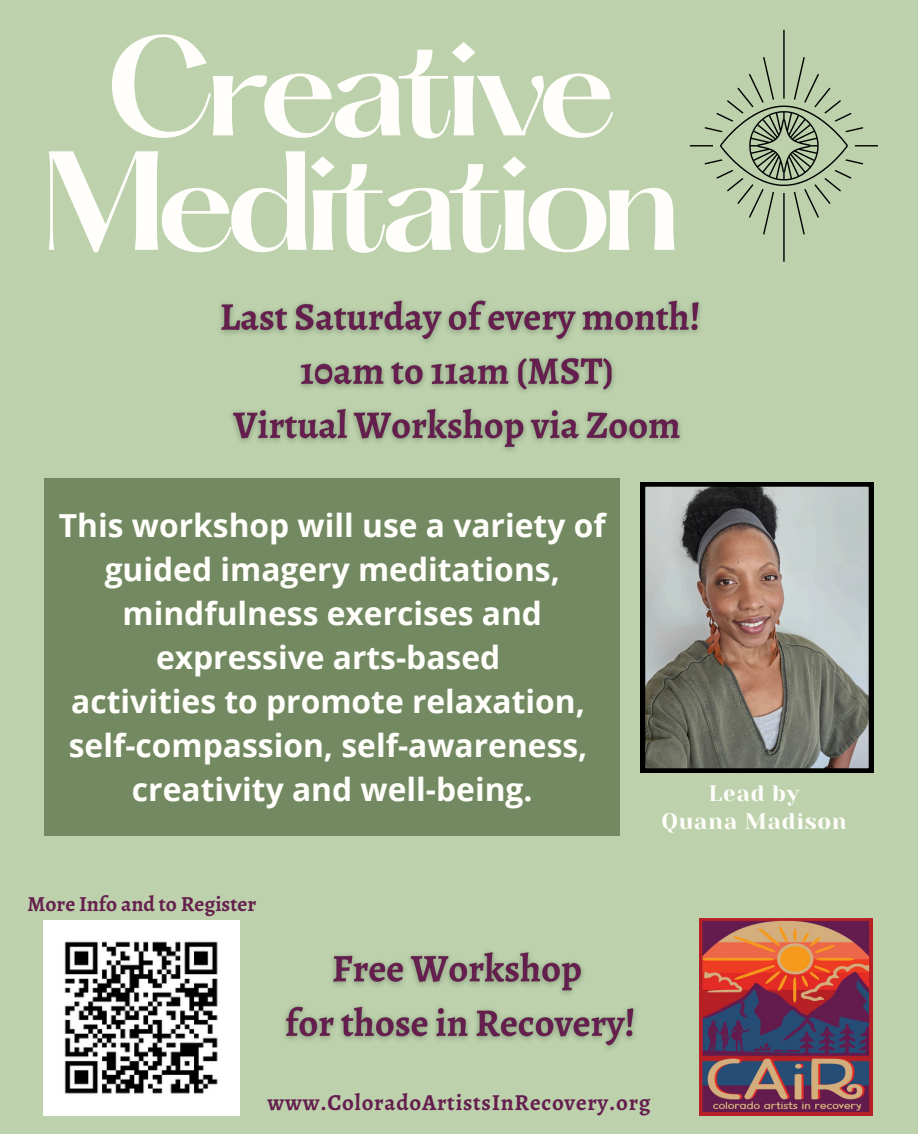
<style>
.page{position:relative;width:918px;height:1134px;background:#bcd1ac}
.page>*{position:absolute;margin:0;border:0;box-sizing:border-box;transform-origin:0 0}
.t1{font:600 123.15px/114.4px "Hatton";letter-spacing:-.085em;color:#fffefa;text-align:center}
.t2{font:700 31.8px/44.1px "Open Sans";color:#fffefa;text-align:center}
.t3{font:700 22.95px "Alegreya";letter-spacing:.035em;color:#651e4d}
.t4{font:22.35px "Yeseva One";letter-spacing:.03em;color:#fffefa}
.t5{font:700 21.45px "Alegreya";color:#66204d}
</style>
<div class="page">
<svg style="left:690px;top:30px;width:188px;height:231px"></svg>
<svg style="left:641px;top:482px;width:232px;height:290px;background:#8c8780"></svg>
<div style="left:45px;top:478px;width:575px;height:357px;background:#728961"></div>
<img style="left:699px;top:919px;width:174px;height:197px">
<img style="left:44px;top:920px;width:196px;height:196px">
<img style="left:220px;top:300px;width:481px;height:151px">
<img style="left:285px;top:952px;width:351px;height:96px">
<h1 class="t1" style="left:40px;top:44px;width:643px">Creative<br>Meditation</h1>
<p class="t2" style="left:59px;top:503px;width:548px">This workshop will use a variety of guided imagery meditations, mindfulness exercises and expressive arts-based<br>activities to promote relaxation, self-compassion, self-awareness, creativity and well-being.</p>
<p class="t5" style="left:27px;top:889px;width:230px">More Info and to Register</p>
<p class="t4" style="left:709px;top:780px;width:92px">Lead by</p>
<h3 class="t4" style="left:661px;top:808px;width:187px">Quana Madison</h3>
<p class="t3" style="left:267px;top:1086px;width:385px">www.ColoradoArtistsInRecovery.org</p>
</div>
